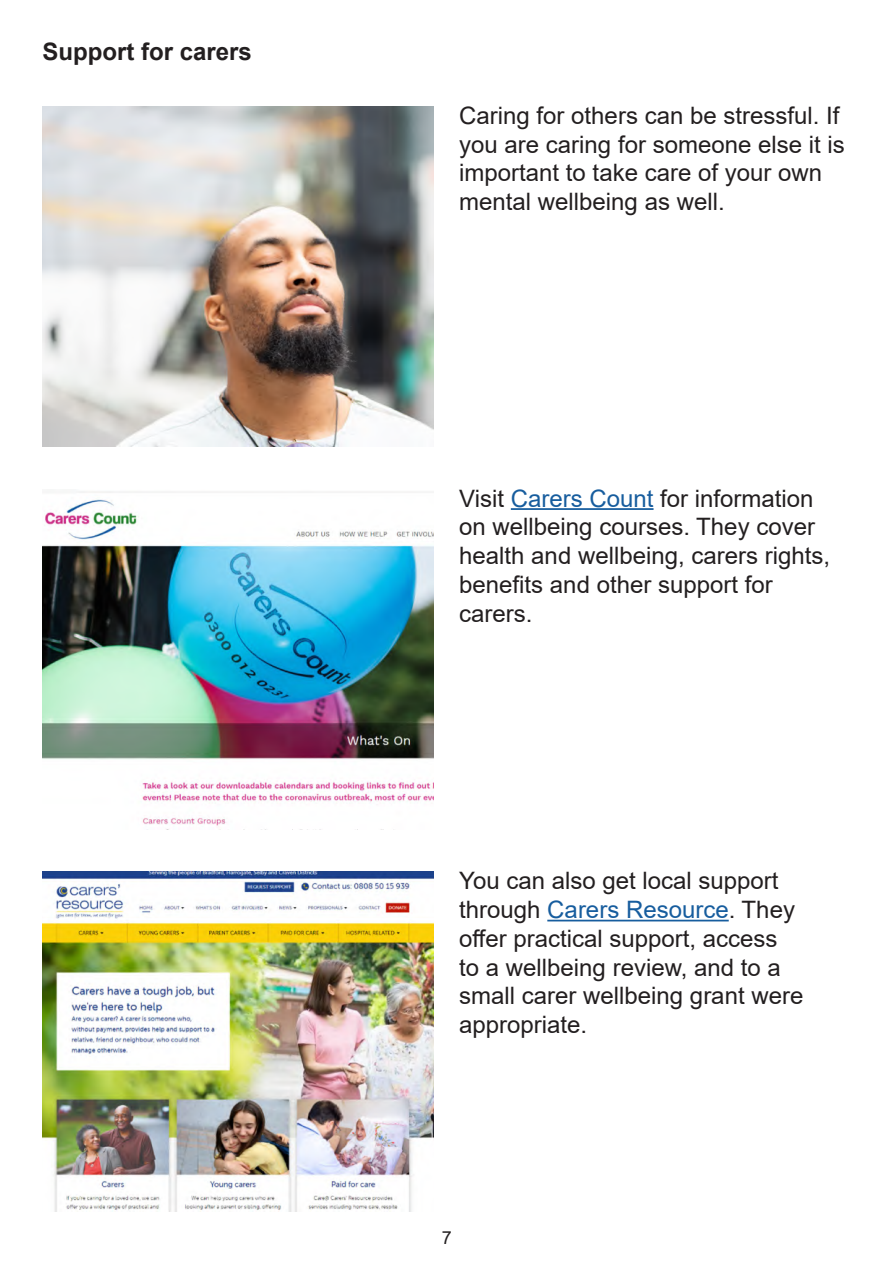
<style>
.page{position:relative;width:893px;height:1263px;background:#fff}
.page>*{position:absolute;margin:0;border:0;box-sizing:border-box;transform-origin:0 0}
.t1{font:24px/28.8px "Arial";color:#231f20}
.t2{font:700 24px "Arial";color:#231f20}
.t3{font:18px "Arial";color:#231f20}
.s1{color:#175d9e}
</style>
<div class="page">
<hr style="left:511px;top:508px;width:143px;height:2px;background:#175d9e">
<hr style="left:547px;top:920px;width:182px;height:1px;background:#175d9e">
<img style="left:43px;top:106px;width:391px;height:340px">
<img style="left:43px;top:872px;width:391px;height:340px">
<img style="left:43px;top:491px;width:391px;height:335px">
<p class="t2" style="left:43px;top:35px;width:211px">Support for carers</p>
<p class="t1" style="left:459px;top:101px;width:387px">Caring for others can be stressful. If you are caring for someone else it is important to take care of your own mental wellbeing as well.</p>
<p class="t1" style="left:459px;top:483px;width:372px">Visit <span class="s1">Carers Count</span> for information on wellbeing courses. They cover health and wellbeing, carers rights, benefits and other support for carers.</p>
<p class="t1" style="left:459px;top:866px;width:346px">You can also get local support through <span class="s1">Carers Resource</span>. They offer practical support, access to a wellbeing review, and to a small carer wellbeing grant were appropriate.</p>
<p class="t3" style="left:442px;top:1225px;width:12px">7</p>
</div>
